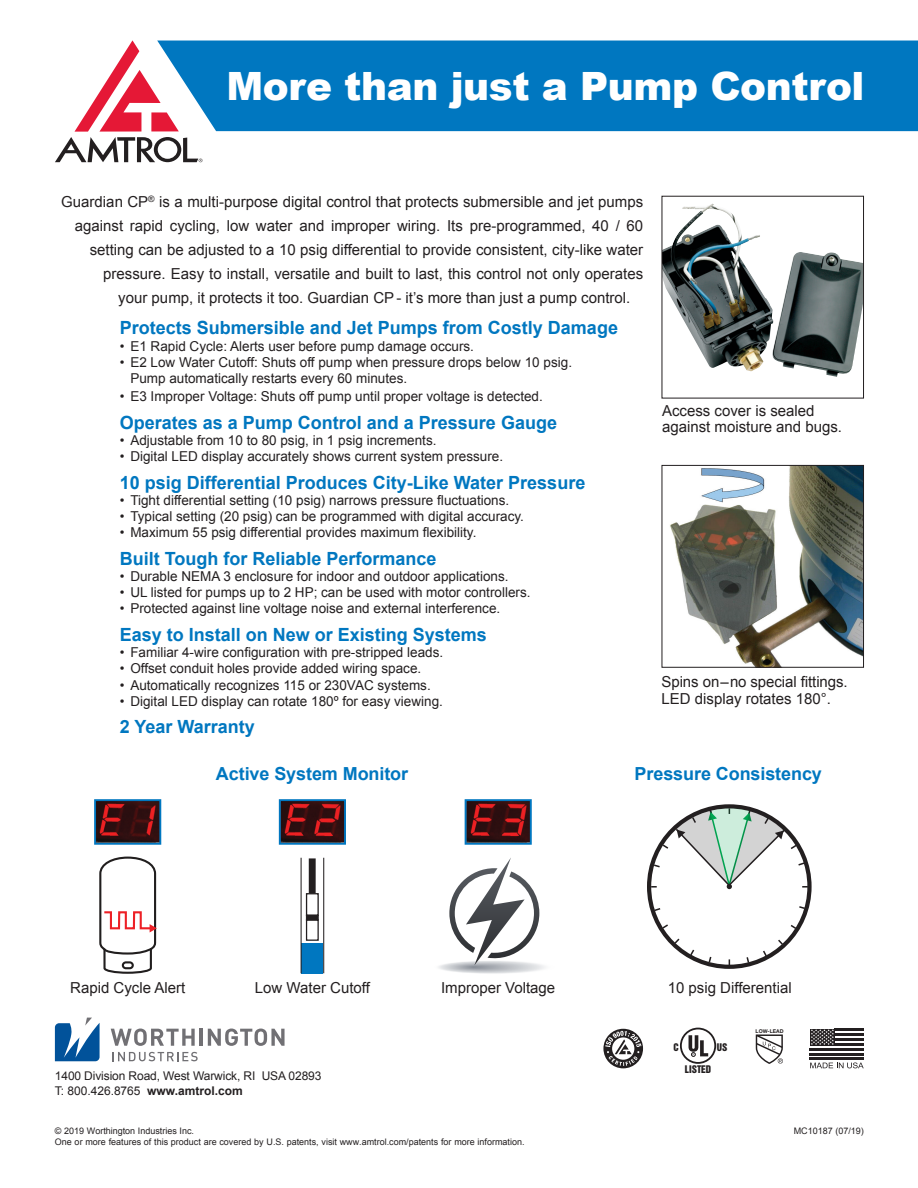
<style>
.page{position:relative;width:918px;height:1188px;background:#fff}
.page>*{position:absolute;margin:0;border:0;box-sizing:border-box;transform-origin:0 0}
.t1{font:900 39px "Arial";letter-spacing:-.01em;color:#fff}
.t2{font:700 18.15px "Arial";color:#0077c0}
.t3{font:700 18px "Arial";letter-spacing:-.005em;color:#0077c0}
.t4{font:15.15px/16.5px "Arial";color:#231f20}
.t5{font:13.65px/16.2px "Arial";color:#231f20}
.t6{font:12px "Arial";letter-spacing:-.01em;color:#231f20}
.t7{font:9.6px "Helvetica Inserat";color:#231f20}
.t8{font:9px "Arial";color:#231f20}
.t9{font:700 5.25px "Helvetica Neue";color:#231f20}
.s1{font-weight:700}
</style>
<div class="page">
<div style="left:203px;top:41px;width:715px;height:90px;background:#0077c0"></div>
<svg style="left:837px;top:254px;width:25px;height:122px"></svg>
<img style="left:663px;top:203px;width:174px;height:174px">
<img style="left:670px;top:467px;width:192px;height:199px">
<div style="left:661px;top:465px;width:203px;height:203px;border:1px solid #231f20"></div>
<img style="left:97px;top:802px;width:61px;height:40px">
<div style="left:94px;top:799px;width:67px;height:46px;border:2px solid #0077c0"></div>
<img style="left:282px;top:802px;width:61px;height:40px">
<div style="left:279px;top:799px;width:67px;height:46px;border:2px solid #0077c0"></div>
<img style="left:468px;top:802px;width:61px;height:40px">
<div style="left:465px;top:799px;width:67px;height:46px;border:2px solid #0077c0"></div>
<div style="left:680px;top:1028px;width:36px;height:36px;border:2px solid #231f20;border-radius:50%"></div>
<svg style="left:689px;top:1035px;width:19px;height:22px"></svg>
<svg style="left:755px;top:1034px;width:28px;height:30px"></svg>
<svg style="left:55px;top:40px;width:148px;height:122px"></svg>
<hr style="left:835px;top:1043px;width:29px;height:3px;background:#231f20">
<hr style="left:810px;top:1048px;width:54px;height:2px;background:#231f20">
<hr style="left:810px;top:1053px;width:54px;height:2px;background:#231f20">
<hr style="left:810px;top:1058px;width:54px;height:2px;background:#231f20">
<hr style="left:835px;top:1038px;width:29px;height:3px;background:#231f20">
<hr style="left:835px;top:1034px;width:29px;height:2px;background:#231f20">
<hr style="left:835px;top:1029px;width:29px;height:2px;background:#231f20">
<div style="left:810px;top:1029px;width:25px;height:17px;background:#231f20"></div>
<svg style="left:811px;top:1029px;width:23px;height:16px"></svg>
<svg style="left:810px;top:1063px;width:54px;height:5px"></svg>
<div style="left:647px;top:804px;width:165px;height:165px;border:4px solid #231f20;border-radius:50%"></div>
<svg style="left:762px;top:950px;width:6px;height:8px"></svg>
<svg style="left:745px;top:957px;width:5px;height:8px"></svg>
<svg style="left:689px;top:949px;width:7px;height:8px"></svg>
<svg style="left:661px;top:924px;width:7px;height:6px"></svg>
<svg style="left:673px;top:938px;width:7px;height:7px"></svg>
<svg style="left:653px;top:907px;width:8px;height:5px"></svg>
<svg style="left:790px;top:923px;width:8px;height:8px"></svg>
<svg style="left:778px;top:939px;width:7px;height:7px"></svg>
<svg style="left:707px;top:956px;width:6px;height:8px"></svg>
<svg style="left:799px;top:905px;width:8px;height:5px"></svg>
<svg style="left:651px;top:807px;width:157px;height:84px"></svg>
<div style="left:435px;top:960px;width:118px;height:14px;background:#fbfbfc;border-radius:50%"></div>
<div style="left:436px;top:960px;width:114px;height:14px;background:#f7f7f8;border-radius:50%"></div>
<div style="left:436px;top:961px;width:113px;height:13px;background:#f6f7f7;border-radius:50%"></div>
<div style="left:437px;top:961px;width:112px;height:13px;background:#f5f6f6;border-radius:50%"></div>
<div style="left:438px;top:961px;width:108px;height:13px;background:#f1f2f3;border-radius:50%"></div>
<div style="left:439px;top:961px;width:104px;height:12px;background:#edeeef;border-radius:50%"></div>
<div style="left:441px;top:961px;width:99px;height:12px;background:#e8e9eb;border-radius:50%"></div>
<div style="left:441px;top:961px;width:98px;height:12px;background:#e7e8ea;border-radius:50%"></div>
<div style="left:443px;top:962px;width:93px;height:11px;background:#e3e5e7;border-radius:50%"></div>
<div style="left:443px;top:962px;width:92px;height:11px;background:#e1e3e5;border-radius:50%"></div>
<div style="left:445px;top:962px;width:87px;height:10px;background:#dddfe2;border-radius:50%"></div>
<div style="left:446px;top:962px;width:83px;height:10px;background:#d9dbde;border-radius:50%"></div>
<div style="left:447px;top:962px;width:82px;height:10px;background:#d8dadd;border-radius:50%"></div>
<div style="left:448px;top:963px;width:78px;height:9px;background:#d4d7da;border-radius:50%"></div>
<div style="left:449px;top:963px;width:74px;height:9px;background:#d0d3d6;border-radius:50%"></div>
<div style="left:451px;top:963px;width:69px;height:8px;background:#c3c6ca;border-radius:50%"></div>
<div style="left:451px;top:963px;width:68px;height:8px;background:#cacdd1;border-radius:50%"></div>
<div style="left:453px;top:964px;width:62px;height:7px;background:#c5c8cc;border-radius:50%"></div>
<div style="left:455px;top:964px;width:57px;height:7px;background:#babdc2;border-radius:50%"></div>
<div style="left:456px;top:964px;width:52px;height:6px;background:#b5b8be;border-radius:50%"></div>
<div style="left:457px;top:964px;width:51px;height:6px;background:#bbbec3;border-radius:50%"></div>
<div style="left:459px;top:965px;width:45px;height:5px;background:#b5b8be;border-radius:50%"></div>
<div style="left:460px;top:965px;width:41px;height:5px;background:#b1b5bb;border-radius:50%"></div>
<hr style="left:461px;top:965px;width:38px;height:4px;background:#a6aab1;border-radius:50%">
<hr style="left:466px;top:966px;width:23px;height:3px;background:#a0a5ac;border-radius:50%">
<svg style="left:449px;top:858px;width:90px;height:110px"></svg>
<svg style="left:99px;top:856px;width:58px;height:118px"></svg>
<div style="left:302px;top:943px;width:21px;height:30px;background:#0077c0"></div>
<div style="left:309px;top:858px;width:7px;height:35px;background:#231f20"></div>
<hr style="left:301px;top:858px;width:1px;height:115px;background:#231f20">
<hr style="left:323px;top:858px;width:1px;height:115px;background:#231f20">
<div style="left:306px;top:893px;width:13px;height:23px;border:1px solid #231f20"></div>
<div style="left:306px;top:919px;width:13px;height:22px;border:1px solid #231f20"></div>
<div style="left:307px;top:915px;width:11px;height:5px;background:#231f20"></div>
<div style="left:306px;top:915px;width:13px;height:6px;border:1px solid #231f20"></div>
<svg style="left:111px;top:1029px;width:84px;height:17px"></svg>
<hr style="left:200px;top:1029px;width:3px;height:17px;background:#717074">
<svg style="left:208px;top:1029px;width:77px;height:17px"></svg>
<svg style="left:113px;top:1052px;width:85px;height:9px"></svg>
<svg style="left:55px;top:1018px;width:45px;height:43px"></svg>
<svg style="left:603px;top:1029px;width:40px;height:39px"></svg>
<p class="t1" style="left:227px;top:57px;width:640px">More than just a Pump Control</p>
<p class="t4" style="left:61px;top:193px;width:583px">Guardian CP<sup>®</sup> is a multi-purpose digital control that protects submersible and jet pumps</p>
<p class="t4" style="left:75px;top:217px;width:570px">against rapid cycling, low water and improper wiring. Its pre-programmed, 40 / 60</p>
<p class="t4" style="left:90px;top:241px;width:555px">setting can be adjusted to a 10 psig differential to provide consistent, city-like water</p>
<p class="t4" style="left:103px;top:265px;width:541px">pressure. Easy to install, versatile and built to last, this control not only operates</p>
<p class="t4" style="left:118px;top:289px;width:514px">your pump, it protects it too. Guardian CP- it’s more than just a pump control.</p>
<p class="t2" style="left:120px;top:316px;width:500px">Protects Submersible and Jet Pumps from Costly Damage</p>
<p class="t5" style="left:120px;top:338px;width:356px">• E1 Rapid Cycle: Alerts user before pump damage occurs.</p>
<p class="t5" style="left:130px;top:354px;width:443px;text-indent:-10px">• E2 Low Water Cutoff: Shuts off pump when pressure drops below 10 psig.<br>Pump automatically restarts every 60 minutes.</p>
<p class="t5" style="left:120px;top:388px;width:424px">• E3 Improper Voltage: Shuts off pump until proper voltage is detected.</p>
<p class="t2" style="left:120px;top:410px;width:439px">Operates as a Pump Control and a Pressure Gauge</p>
<p class="t5" style="left:120px;top:432px;width:318px">• Adjustable from 10 to 80 psig, in 1 psig increments.</p>
<p class="t5" style="left:120px;top:448px;width:385px">• Digital LED display accurately shows current system pressure.</p>
<p class="t2" style="left:120px;top:470px;width:467px">10 psig Differential Produces City-Like Water Pressure</p>
<p class="t5" style="left:120px;top:492px;width:391px">• Tight differential setting (10 psig) narrows pressure fluctuations.</p>
<p class="t5" style="left:120px;top:508px;width:406px">• Typical setting (20 psig) can be programmed with digital accuracy.</p>
<p class="t5" style="left:120px;top:524px;width:358px">• Maximum 55 psig differential provides maximum flexibility.</p>
<p class="t2" style="left:120px;top:546px;width:318px">Built Tough for Reliable Performance</p>
<p class="t5" style="left:120px;top:568px;width:390px">• Durable NEMA 3 enclosure for indoor and outdoor applications.</p>
<p class="t5" style="left:120px;top:584px;width:412px">• UL listed for pumps up to 2 HP; can be used with motor controllers.</p>
<p class="t5" style="left:120px;top:601px;width:382px">• Protected against line voltage noise and external interference.</p>
<p class="t2" style="left:120px;top:622px;width:369px">Easy to Install on New or Existing Systems</p>
<p class="t5" style="left:120px;top:644px;width:325px">• Familiar 4-wire configuration with pre-stripped leads.</p>
<p class="t5" style="left:120px;top:661px;width:303px">• Offset conduit holes provide added wiring space.</p>
<p class="t5" style="left:120px;top:677px;width:312px">• Automatically recognizes 115 or 230VAC systems.</p>
<p class="t5" style="left:120px;top:693px;width:325px">• Digital LED display can rotate 180º for easy viewing.</p>
<p class="t2" style="left:120px;top:715px;width:137px">2 Year Warranty</p>
<p class="t4" style="left:662px;top:403px;width:182px">Access cover is sealed against moisture and bugs.</p>
<p class="t4" style="left:662px;top:674px;width:188px">Spins on – no special fittings.</p>
<p class="t4" style="left:662px;top:691px;width:171px">LED display rotates 180°.</p>
<p class="t3" style="left:216px;top:762px;width:194px">Active System Monitor</p>
<p class="t3" style="left:635px;top:762px;width:189px">Pressure Consistency</p>
<p class="t4" style="left:70px;top:979px;width:117px">Rapid Cycle Alert</p>
<p class="t4" style="left:255px;top:979px;width:117px">Low Water Cutoff</p>
<p class="t4" style="left:441px;top:979px;width:116px">Improper Voltage</p>
<p class="t4" style="left:668px;top:979px;width:125px">10 psig Differential</p>
<p class="t6" style="left:55px;top:1068px;width:268px">1400 Division Road, West Warwick, RI USA 02893</p>
<p class="t6" style="left:55px;top:1083px;width:189px">T: 800.426.8765 <span class="s1">www.amtrol.com</span></p>
<p class="t7" style="left:673px;top:1041px;width:7px">C</p>
<p class="t7" style="left:717px;top:1041px;width:12px">US</p>
<p class="t7" style="left:685px;top:1064px;width:28px">LISTED</p>
<p class="t9" style="left:756px;top:1028px;width:29px">LOW-LEAD</p>
<p class="t8" style="left:55px;top:1125px;width:141px">© 2019 Worthington Industries Inc.</p>
<p class="t8" style="left:794px;top:1125px;width:72px">MC10187 (07/19)</p>
<p class="t8" style="left:55px;top:1136px;width:471px">One or more features of this product are covered by U.S. patents, visit www.amtrol.com/patents for more information.</p>
</div>
